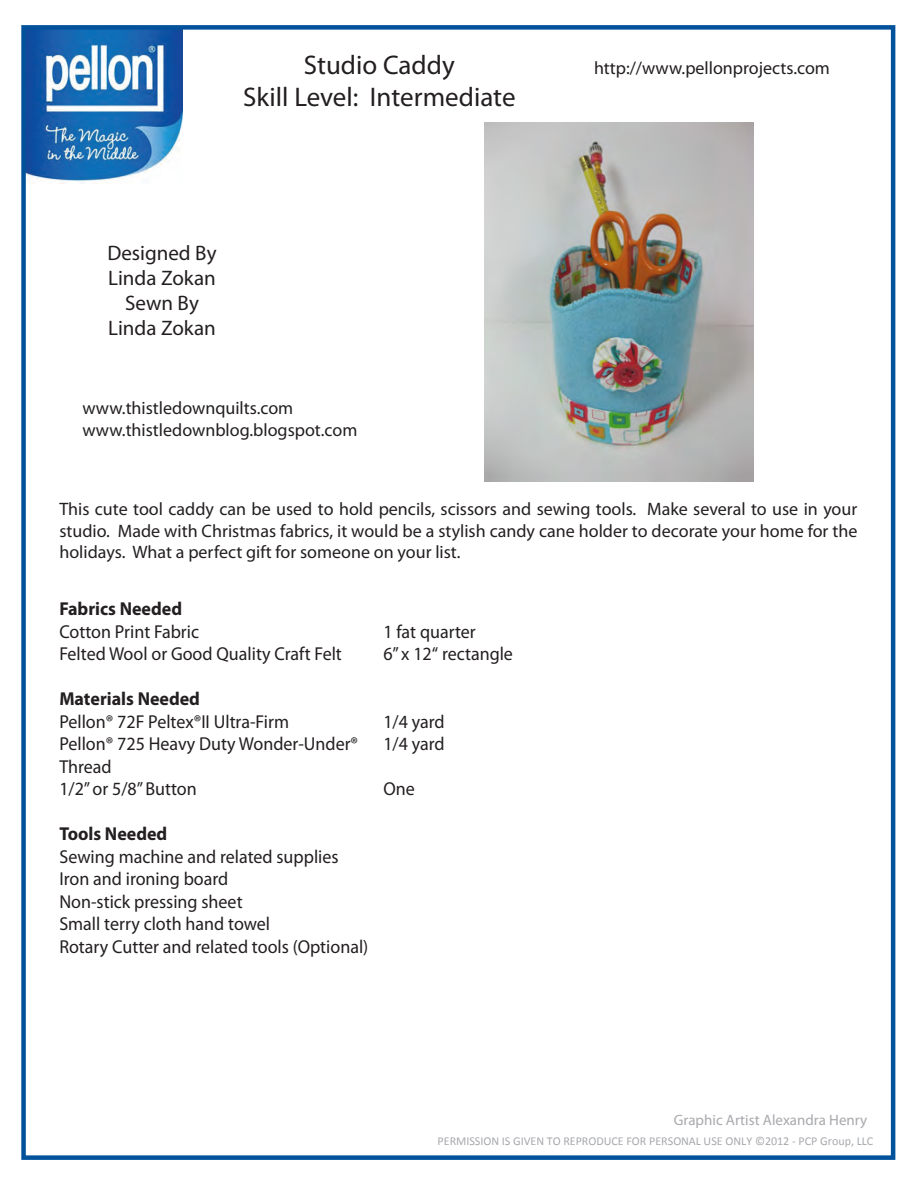
<style>
.page{position:relative;width:918px;height:1188px;background:#fff}
.page>*{position:absolute;margin:0;border:0;box-sizing:border-box;transform-origin:0 0}
.t1{font:27px/32.4px "Myriad Pro";color:#231f20;text-align:center}
.t2{font:21px/25.2px "Myriad Pro";color:#231f20;text-align:center}
.t3{font:18.75px/22.5px "Myriad Pro";color:#231f20;scale:.96 1}
.t4{font:18px/21.6px "Myriad Pro";color:#231f20;text-align:justify}
.t5{font:15px "Myriad Pro";color:#a8a9ad}
.t6{font:12px "Calibri";color:#a8a9ad}
.s1{font-weight:700}
</style>
<div class="page">
<img style="left:26px;top:30px;width:157px;height:153px">
<div style="left:21px;top:25px;width:874px;height:1135px;border:4px solid #01529b"></div>
<img style="left:485px;top:123px;width:269px;height:358px">
<p class="t1" style="left:243px;top:48px;width:274px">Studio Caddy<br>Skill Level: Intermediate</p>
<p class="t2" style="left:107px;top:240px;width:111px">Designed By<br>Linda Zokan<br>Sewn By<br>Linda Zokan</p>
<p class="t4" style="left:82px;top:397px;width:276px">www.thistledownquilts.com www.thistledownblog.blogspot.com</p>
<p class="t4" style="left:594px;top:57px;width:237px">http://www.pellonprojects.com</p>
<p class="t4" style="left:59px;top:498px;width:800px">This cute tool caddy can be used to hold pencils, scissors and sewing tools. Make several to use in your studio. Made with Christmas fabrics, it would be a stylish candy cane holder to decorate your home for the holidays. What a perfect gift for someone on your list.</p>
<p class="t3" style="left:59px;top:598px;width:147px"><span class="s1">Fabrics Needed<br></span>Cotton Print Fabric</p>
<p class="t3" style="left:383px;top:620px;width:98px">1 fat quarter</p>
<p class="t3" style="left:59px;top:643px;width:296px">Felted Wool or Good Quality Craft Felt</p>
<p class="t3" style="left:383px;top:643px;width:137px">6” x 12“ rectangle</p>
<p class="t3" style="left:59px;top:688px;width:241px"><span class="s1">Materials Needed<br></span>Pellon® 72F Peltex®II Ultra-Firm</p>
<p class="t3" style="left:383px;top:710px;width:65px">1/4 yard</p>
<p class="t3" style="left:59px;top:733px;width:313px">Pellon® 725 Heavy Duty Wonder-Under®</p>
<p class="t3" style="left:383px;top:733px;width:65px">1/4 yard</p>
<p class="t3" style="left:59px;top:755px;width:145px">Thread<br>1/2” or 5/8” Button</p>
<p class="t3" style="left:383px;top:777px;width:34px">One</p>
<p class="t3" style="left:59px;top:822px;width:323px"><span class="s1">Tools Needed<br></span>Sewing machine and related supplies<br>Iron and ironing board<br>Non-stick pressing sheet<br>Small terry cloth hand towel<br>Rotary Cutter and related tools (Optional)</p>
<p class="t5" style="left:674px;top:1111px;width:195px">Graphic Artist Alexandra Henry</p>
<p class="t6" style="left:437px;top:1133px;width:437px">PERMISSION IS GIVEN TO REPRODUCE FOR PERSONAL USE ONLY ©2012 - PCP Group, LLC</p>
</div>
